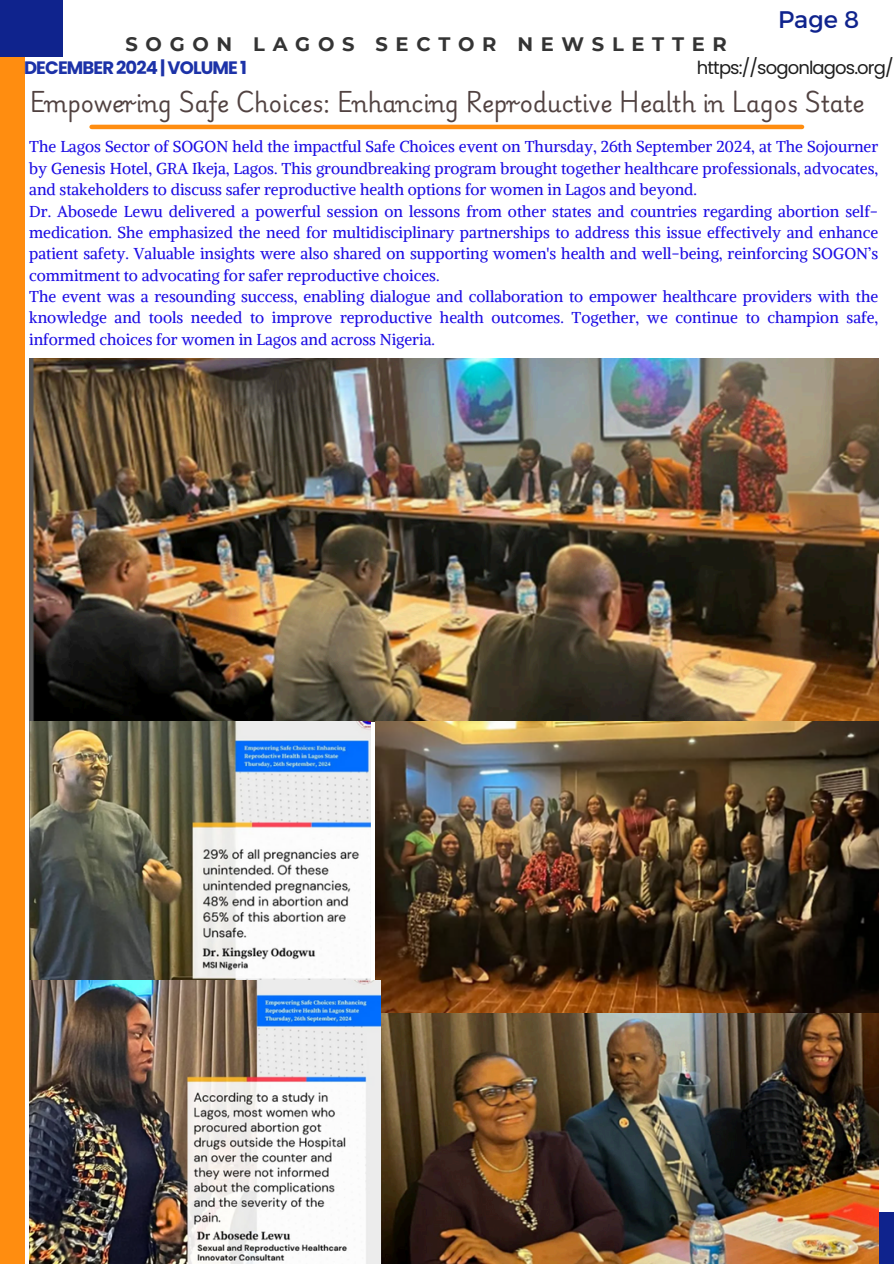
<style>
.page{position:relative;width:894px;height:1264px;background:#fff}
.page>*{position:absolute;margin:0;border:0;box-sizing:border-box;transform-origin:0 0}
.t1{font:24px "Montserrat";color:#0f238d}
.t2{font:22.5px "Playwrite US Modern";color:#514241}
.t3{font:700 19.5px "Montserrat";letter-spacing:.395em;color:#343434}
.t4{font:18px "Poppins";letter-spacing:-.05em;color:#1e1e1e}
.t5{font:700 18px "Poppins";letter-spacing:-.05em;color:#1c32a8}
.t6{font:15.75px/21.3px "Alike";color:#1c0ce4;text-align:justify}
</style>
<div class="page">
<div style="left:0;top:0;width:24px;height:1263px;background:#ff8d10"></div>
<div style="left:0;top:0;width:63px;height:56px;background:#0f238d"></div>
<div style="left:831px;top:1212px;width:62px;height:51px;background:#0f238d"></div>
<hr style="left:92px;top:125px;width:709px;height:4px;background:#ff8d10">
<img style="left:29px;top:359px;width:848px;height:362px">
<img style="left:380px;top:1012px;width:498px;height:251px">
<img style="left:29px;top:721px;width:341px;height:259px">
<img style="left:375px;top:721px;width:503px;height:291px">
<img style="left:29px;top:980px;width:351px;height:283px">
<p class="t1" style="left:777px;top:3px;width:82px">Page 8</p>
<h2 class="t3" style="left:125px;top:33px;width:602px">SOGON LAGOS SECTOR NEWSLETTER</h2>
<h3 class="t2" style="left:29px;top:91px;width:836px">Empowering Safe Choices: Enhancing Reproductive Health in Lagos State</h3>
<h1 class="t6" style="left:29px;top:136px;width:850px">The Lagos Sector of SOGON held the impactful Safe Choices event on Thursday, 26th September 2024, at The Sojourner by Genesis Hotel, GRA Ikeja, Lagos. This groundbreaking program brought together healthcare professionals, advocates, and stakeholders to discuss safer reproductive health options for women in Lagos and beyond.</h1>
<p class="t6" style="left:29px;top:200px;width:850px">Dr. Abosede Lewu delivered a powerful session on lessons from other states and countries regarding abortion self&shy;medication. She emphasized the need for multidisciplinary partnerships to address this issue effectively and enhance patient safety. Valuable insights were also shared on supporting women's health and well-being, reinforcing SOGON’s commitment to advocating for safer reproductive choices.</p>
<p class="t6" style="left:29px;top:286px;width:850px">The event was a resounding success, enabling dialogue and collaboration to empower healthcare providers with the knowledge and tools needed to improve reproductive health outcomes. Together, we continue to champion safe, informed choices for women in Lagos and across Nigeria.</p>
<h1 class="t5" style="left:24px;top:55px;width:224px">DECEMBER 2024 | VOLUME 1</h1>
<p class="t4" style="left:696px;top:55px;width:198px">https://sogonlagos.org/</p>
</div>
